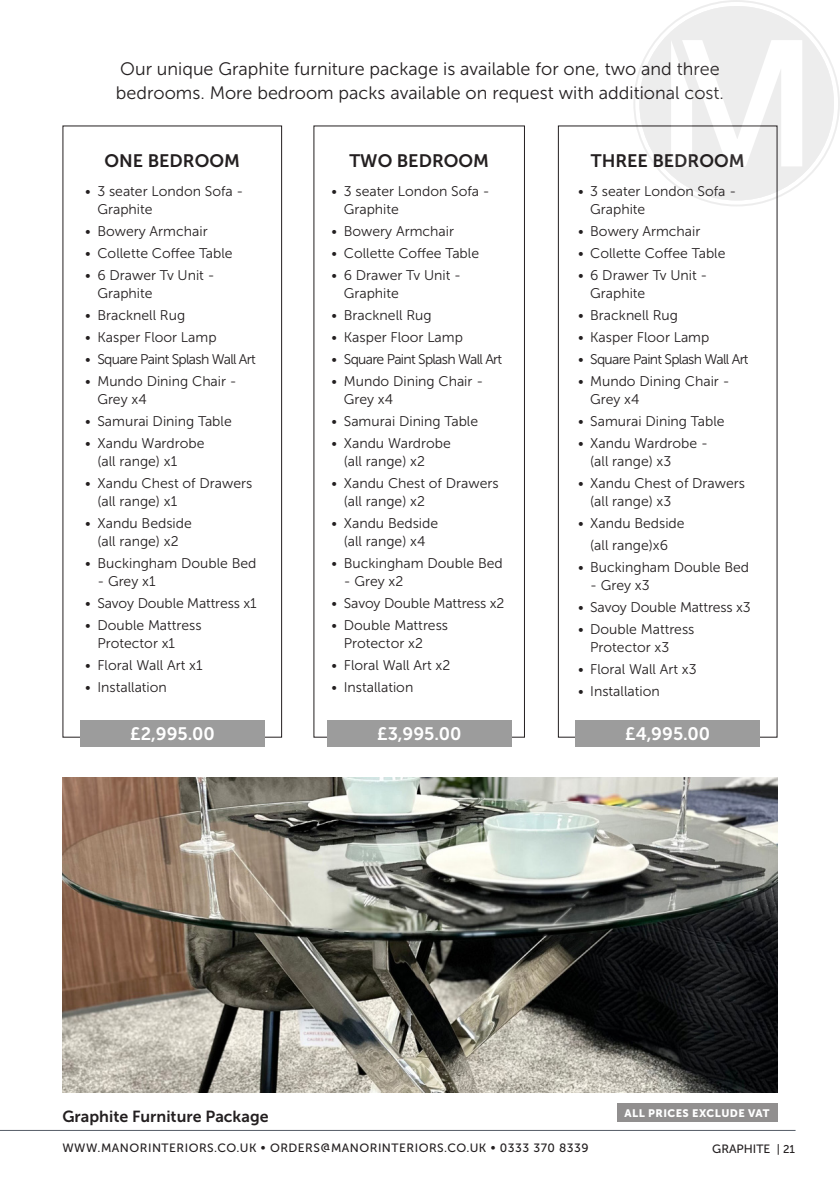
<style>
.page{position:relative;width:840px;height:1191px;background:#fff}
.page>*{position:absolute;margin:0;border:0;box-sizing:border-box;transform-origin:0 0}
.colours{font:18px "Museo Sans 300";color:#231f20}
.colours-2{font:18px "Museo Sans 700";color:#231f20}
.colours-3{font:18px "Museo Sans 700";color:#fff}
.colours-4{font:16px "Museo Sans 700";color:#231f20}
.colours-5{font:14px/18px "Museo Sans 300";color:#231f20}
.colours-6{font:14px "Museo Sans 300";letter-spacing:-.05em;color:#231f20}
.t1{font:12px "Museo Sans 500";letter-spacing:.04em;color:#231f20}
.t2{font:12px "Museo Sans 500";color:#231f20}
.t3{font:11.2px "Museo Sans 500";color:#231f20}
.t4{font:10.8px "Museo Sans 900";letter-spacing:.04em;color:#fff}
</style>
<div class="page">
<hr style="left:0;top:1130px;width:795px;height:1px;background:#545c67">
<div style="left:62px;top:125px;width:220px;height:612px;border:1px solid #231f20"></div>
<img style="left:62px;top:777px;width:715px;height:315px">
<div style="left:80px;top:720px;width:184px;height:27px;background:#9c9c9c"></div>
<div style="left:327px;top:720px;width:184px;height:27px;background:#9c9c9c"></div>
<div style="left:575px;top:720px;width:184px;height:27px;background:#9c9c9c"></div>
<div style="left:616px;top:1103px;width:161px;height:18px;background:#918f8f"></div>
<div style="left:639px;top:6px;width:194px;height:194px;background:#ededed;border-radius:50%"></div>
<div style="left:639px;top:6px;width:194px;height:194px;border:6px solid #231f20;border-radius:50%"></div>
<svg style="left:670px;top:40px;width:131px;height:126px"></svg>
<p class="colours" style="left:120px;top:59px;width:600px">Our unique Graphite furniture package is available for one, two and three</p>
<p class="colours" style="left:116px;top:83px;width:609px">bedrooms. More bedroom packs available on request with additional cost.</p>
<p class="colours-2" style="left:104px;top:150px;width:137px">ONE BEDROOM</p>
<p class="colours-2" style="left:349px;top:150px;width:141px">TWO BEDROOM</p>
<p class="colours-2" style="left:590px;top:150px;width:155px">THREE BEDROOM</p>
<p class="colours-5" style="left:97px;top:182px;width:147px;text-indent:-12px">• 3 seater London Sofa -<br>Graphite</p>
<p class="colours-5" style="left:85px;top:222px;width:124px">• Bowery Armchair</p>
<p class="colours-5" style="left:85px;top:244px;width:149px">• Collette Coffee Table</p>
<p class="colours-5" style="left:97px;top:266px;width:119px;text-indent:-12px">• 6 Drawer Tv Unit -<br>Graphite</p>
<p class="colours-5" style="left:85px;top:306px;width:101px">• Bracknell Rug</p>
<p class="colours-5" style="left:85px;top:328px;width:133px">• Kasper Floor Lamp</p>
<p class="colours-6" style="left:85px;top:352px;width:172px">• Square Paint Splash Wall Art</p>
<p class="colours-5" style="left:97px;top:372px;width:141px;text-indent:-12px">• Mundo Dining Chair -<br>Grey x4</p>
<p class="colours-5" style="left:85px;top:412px;width:148px">• Samurai Dining Table</p>
<p class="colours-5" style="left:85px;top:434px;width:121px">• Xandu Wardrobe</p>
<p class="colours-5" style="left:97px;top:452px;width:81px">(all range) x1</p>
<p class="colours-5" style="left:97px;top:474px;width:156px;text-indent:-12px">• Xandu Chest of Drawers (all range) x1</p>
<p class="colours-5" style="left:85px;top:514px;width:108px">• Xandu Bedside</p>
<p class="colours-5" style="left:97px;top:532px;width:83px">(all range) x2</p>
<p class="colours-5" style="left:85px;top:554px;width:173px">• Buckingham Double Bed</p>
<p class="colours-5" style="left:97px;top:572px;width:60px">- Grey x1</p>
<p class="colours-5" style="left:85px;top:594px;width:173px">• Savoy Double Mattress x1</p>
<p class="colours-5" style="left:85px;top:616px;width:118px">• Double Mattress</p>
<p class="colours-5" style="left:97px;top:634px;width:79px">Protector x1</p>
<p class="colours-5" style="left:85px;top:656px;width:119px">• Floral Wall Art x1</p>
<p class="colours-5" style="left:85px;top:678px;width:83px">• Installation</p>
<p class="colours-5" style="left:343px;top:182px;width:147px;text-indent:-12px">• 3 seater London Sofa -<br>Graphite</p>
<p class="colours-5" style="left:331px;top:222px;width:124px">• Bowery Armchair</p>
<p class="colours-5" style="left:331px;top:244px;width:149px">• Collette Coffee Table</p>
<p class="colours-5" style="left:343px;top:266px;width:119px;text-indent:-12px">• 6 Drawer Tv Unit -<br>Graphite</p>
<p class="colours-5" style="left:331px;top:306px;width:101px">• Bracknell Rug</p>
<p class="colours-5" style="left:331px;top:328px;width:133px">• Kasper Floor Lamp</p>
<p class="colours-6" style="left:331px;top:352px;width:172px">• Square Paint Splash Wall Art</p>
<p class="colours-5" style="left:343px;top:372px;width:141px;text-indent:-12px">• Mundo Dining Chair -<br>Grey x4</p>
<p class="colours-5" style="left:331px;top:412px;width:148px">• Samurai Dining Table</p>
<p class="colours-5" style="left:331px;top:434px;width:121px">• Xandu Wardrobe</p>
<p class="colours-5" style="left:343px;top:452px;width:83px">(all range) x2</p>
<p class="colours-5" style="left:343px;top:474px;width:156px;text-indent:-12px">• Xandu Chest of Drawers (all range) x2</p>
<p class="colours-5" style="left:331px;top:514px;width:108px">• Xandu Bedside</p>
<p class="colours-5" style="left:343px;top:532px;width:83px">(all range) x4</p>
<p class="colours-5" style="left:331px;top:554px;width:173px">• Buckingham Double Bed</p>
<p class="colours-5" style="left:343px;top:572px;width:61px">- Grey x2</p>
<p class="colours-5" style="left:331px;top:594px;width:174px">• Savoy Double Mattress x2</p>
<p class="colours-5" style="left:331px;top:616px;width:118px">• Double Mattress</p>
<p class="colours-5" style="left:343px;top:634px;width:81px">Protector x2</p>
<p class="colours-5" style="left:331px;top:656px;width:120px">• Floral Wall Art x2</p>
<p class="colours-5" style="left:331px;top:678px;width:83px">• Installation</p>
<p class="colours-5" style="left:590px;top:182px;width:147px;text-indent:-12px">• 3 seater London Sofa -<br>Graphite</p>
<p class="colours-5" style="left:577px;top:222px;width:124px">• Bowery Armchair</p>
<p class="colours-5" style="left:577px;top:244px;width:149px">• Collette Coffee Table</p>
<p class="colours-5" style="left:590px;top:266px;width:119px;text-indent:-12px">• 6 Drawer Tv Unit -<br>Graphite</p>
<p class="colours-5" style="left:577px;top:306px;width:101px">• Bracknell Rug</p>
<p class="colours-5" style="left:577px;top:328px;width:133px">• Kasper Floor Lamp</p>
<p class="colours-6" style="left:577px;top:352px;width:172px">• Square Paint Splash Wall Art</p>
<p class="colours-5" style="left:590px;top:372px;width:141px;text-indent:-12px">• Mundo Dining Chair -<br>Grey x4</p>
<p class="colours-5" style="left:577px;top:412px;width:148px">• Samurai Dining Table</p>
<p class="colours-5" style="left:590px;top:434px;width:119px;text-indent:-12px">• Xandu Wardrobe - (all range) x3</p>
<p class="colours-5" style="left:590px;top:474px;width:156px;text-indent:-12px">• Xandu Chest of Drawers (all range) x3</p>
<p class="colours-5" style="left:577px;top:514px;width:108px">• Xandu Bedside</p>
<p class="colours-5" style="left:590px;top:536px;width:79px">(all range)x6</p>
<p class="colours-5" style="left:577px;top:558px;width:173px">• Buckingham Double Bed</p>
<p class="colours-5" style="left:590px;top:576px;width:61px">- Grey x3</p>
<p class="colours-5" style="left:577px;top:598px;width:174px">• Savoy Double Mattress x3</p>
<p class="colours-5" style="left:577px;top:620px;width:118px">• Double Mattress</p>
<p class="colours-5" style="left:590px;top:638px;width:80px">Protector x3</p>
<p class="colours-5" style="left:577px;top:660px;width:120px">• Floral Wall Art x3</p>
<p class="colours-5" style="left:577px;top:682px;width:83px">• Installation</p>
<p class="colours-3" style="left:130px;top:724px;width:86px">£2,995.00</p>
<p class="colours-3" style="left:377px;top:724px;width:86px">£3,995.00</p>
<p class="colours-3" style="left:624px;top:724px;width:87px">£4,995.00</p>
<p class="colours-4" style="left:62px;top:1107px;width:207px">Graphite Furniture Package</p>
<p class="t4" style="left:624px;top:1106px;width:146px">ALL PRICES EXCLUDE VAT</p>
<p class="t2" style="left:711px;top:1142px;width:60px">GRAPHITE</p>
<p class="t1" style="left:62px;top:1141px;width:527px">WWW.MANORINTERIORS.CO.UK • ORDERS@MANORINTERIORS.CO.UK • 0333 370 8339</p>
<p class="t3" style="left:776px;top:1142px;width:20px">| 21</p>
</div>
